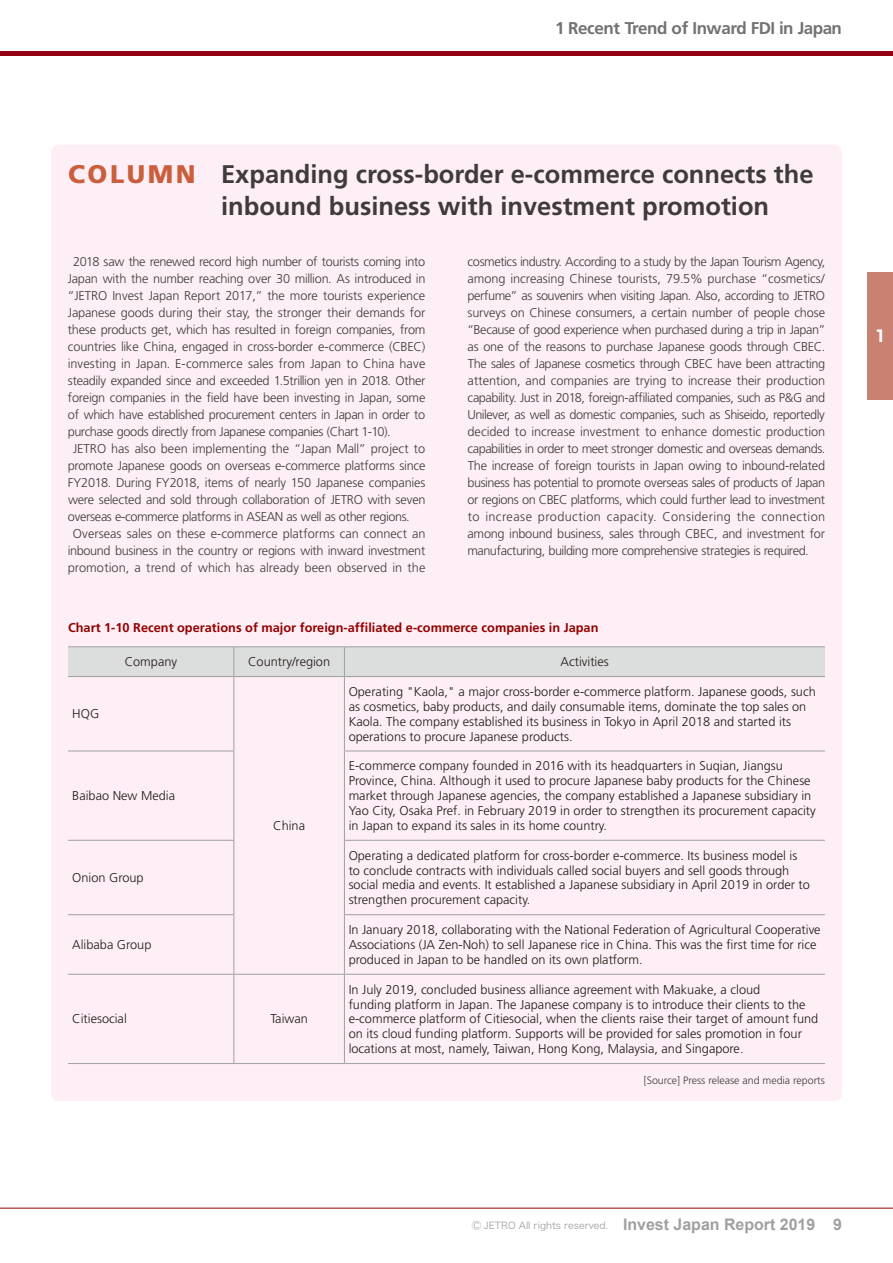
<style>
.page{position:relative;width:893px;height:1263px;background:#fff}
.page>*{position:absolute;margin:0;border:0;box-sizing:border-box;transform-origin:0 0}
.t1{font:700 25.5px/32px "Frutiger";color:#3f3b3a}
.t2{font:700 16.95px "Frutiger";letter-spacing:-.03em;color:#727272}
.t3{font:700 15.9px "Arial";color:#a0a0a1}
.t4{font:700 15.9px "Shin Go Pro";color:#fff}
.t5{font:300 12.75px/17px "Frutiger";letter-spacing:-.02em;color:#3f3b3a;text-align:justify}
.t6{font:300 12.75px/14.9px "Frutiger";color:#231916}
.t7{font:300 12.75px "Frutiger";color:#3f3b3a}
.t8{font:700 12.75px "Frutiger";color:#920000}
.t9{font:300 12.75px "Frutiger";letter-spacing:.005em;color:#3f3b3a}
.t10{font:300 10.65px "Frutiger";color:#3f3b3a}
.t11{font:9.6px "Hiragino Sans W3";color:#a0a0a1}
.s1{font-weight:900;color:#cb5e3c}
</style>
<div class="page">
<div style="left:867px;top:272px;width:26px;height:128px;background:#c98171"></div>
<div style="left:51px;top:145px;width:791px;height:956px;background:#fdeff5;border-radius:9px"></div>
<hr style="left:68px;top:646px;width:166px;height:1px;background:#a0a0a1">
<hr style="left:234px;top:646px;width:110px;height:1px;background:#a0a0a1">
<hr style="left:344px;top:646px;width:481px;height:1px;background:#a0a0a1">
<hr style="left:68px;top:676px;width:166px;height:1px;background:#a0a0a1">
<hr style="left:234px;top:676px;width:110px;height:1px;background:#a0a0a1">
<hr style="left:344px;top:676px;width:481px;height:1px;background:#a0a0a1">
<hr style="left:68px;top:750px;width:166px;height:1px;background:#a0a0a1">
<hr style="left:344px;top:750px;width:481px;height:1px;background:#a0a0a1">
<hr style="left:68px;top:840px;width:166px;height:1px;background:#a0a0a1">
<hr style="left:344px;top:840px;width:481px;height:1px;background:#a0a0a1">
<hr style="left:68px;top:914px;width:166px;height:1px;background:#a0a0a1">
<hr style="left:344px;top:914px;width:481px;height:1px;background:#a0a0a1">
<hr style="left:68px;top:974px;width:166px;height:1px;background:#a0a0a1">
<hr style="left:234px;top:974px;width:110px;height:1px;background:#a0a0a1">
<hr style="left:344px;top:974px;width:481px;height:1px;background:#a0a0a1">
<hr style="left:68px;top:1063px;width:166px;height:1px;background:#a0a0a1">
<hr style="left:234px;top:1063px;width:110px;height:1px;background:#a0a0a1">
<hr style="left:344px;top:1063px;width:481px;height:1px;background:#a0a0a1">
<div style="left:68px;top:647px;width:757px;height:29px;background:#dcdddd"></div>
<hr style="left:233px;top:677px;width:1px;height:73px;background:#a0a0a1">
<hr style="left:344px;top:677px;width:1px;height:73px;background:#a0a0a1">
<hr style="left:233px;top:751px;width:1px;height:89px;background:#a0a0a1">
<hr style="left:344px;top:751px;width:1px;height:89px;background:#a0a0a1">
<hr style="left:233px;top:841px;width:1px;height:73px;background:#a0a0a1">
<hr style="left:344px;top:841px;width:1px;height:73px;background:#a0a0a1">
<hr style="left:233px;top:915px;width:1px;height:59px;background:#a0a0a1">
<hr style="left:344px;top:915px;width:1px;height:59px;background:#a0a0a1">
<hr style="left:233px;top:975px;width:1px;height:88px;background:#a0a0a1">
<hr style="left:344px;top:975px;width:1px;height:88px;background:#a0a0a1">
<hr style="left:0;top:1208px;width:893px;height:1px;background:#920000">
<hr style="left:0;top:51px;width:893px;height:4px;background:#910012">
<h2 class="t2" style="left:555px;top:18px;width:288px">1 Recent Trend of Inward FDI in Japan</h2>
<h1 class="t1" style="left:221px;top:158px;width:594px;text-indent:-153px"><span class="s1">COLUMN</span> Expanding cross-border e-commerce connects the inbound business with investment promotion</h1>
<p class="t5" style="left:73px;top:253px;width:354px">2018 saw the renewed record high number of tourists coming into</p>
<p class="t5" style="left:68px;top:270px;width:359px">Japan with the number reaching over 30 million. As introduced in</p>
<p class="t5" style="left:68px;top:287px;width:359px">“JETRO Invest Japan Report 2017,” the more tourists experience</p>
<p class="t5" style="left:68px;top:304px;width:359px">Japanese goods during their stay, the stronger their demands for</p>
<p class="t5" style="left:68px;top:321px;width:359px">these products get, which has resulted in foreign companies, from</p>
<p class="t5" style="left:68px;top:338px;width:359px">countries like China, engaged in cross-border e-commerce (CBEC)</p>
<p class="t7" style="left:68px;top:356px;width:359px">investing in Japan. E-commerce sales from Japan to China have</p>
<p class="t5" style="left:68px;top:372px;width:359px">steadily expanded since and exceeded 1.5trillion yen in 2018. Other</p>
<p class="t5" style="left:68px;top:389px;width:359px">foreign companies in the field have been investing in Japan, some</p>
<p class="t5" style="left:68px;top:406px;width:359px">of which have established procurement centers in Japan in order to</p>
<p class="t5" style="left:68px;top:423px;width:325px">purchase goods directly from Japanese companies (Chart 1-10).</p>
<p class="t5" style="left:73px;top:440px;width:354px">JETRO has also been implementing the “Japan Mall” project to</p>
<p class="t5" style="left:68px;top:457px;width:359px">promote Japanese goods on overseas e-commerce platforms since</p>
<p class="t5" style="left:68px;top:474px;width:359px">FY2018. During FY2018, items of nearly 150 Japanese companies</p>
<p class="t5" style="left:68px;top:491px;width:359px">were selected and sold through collaboration of JETRO with seven</p>
<p class="t5" style="left:68px;top:508px;width:343px">overseas e-commerce platforms in ASEAN as well as other regions.</p>
<p class="t7" style="left:73px;top:526px;width:354px">Overseas sales on these e-commerce platforms can connect an</p>
<p class="t5" style="left:68px;top:542px;width:359px">inbound business in the country or regions with inward investment</p>
<p class="t9" style="left:68px;top:560px;width:359px">promotion, a trend of which has already been observed in the</p>
<p class="t5" style="left:467px;top:253px;width:360px">cosmetics industry. According to a study by the Japan Tourism Agency, among increasing Chinese tourists, 79.5% purchase “cosmetics/ perfume” as souvenirs when visiting Japan. Also, according to JETRO surveys on Chinese consumers, a certain number of people chose “Because of good experience when purchased during a trip in Japan” as one of the reasons to purchase Japanese goods through CBEC.<br>The sales of Japanese cosmetics through CBEC have been attracting attention, and companies are trying to increase their production capability. Just in 2018, foreign-affiliated companies, such as P&amp;G and Unilever, as well as domestic companies, such as Shiseido, reportedly decided to increase investment to enhance domestic production capabilities in order to meet stronger domestic and overseas demands.<br>The increase of foreign tourists in Japan owing to inbound-related business has potential to promote overseas sales of products of Japan or regions on CBEC platforms, which could further lead to investment to increase production capacity. Considering the connection among inbound business, sales through CBEC, and investment for manufacturing, building more comprehensive strategies is required.</p>
<p class="t8" style="left:68px;top:620px;width:532px">Chart 1-10 Recent operations of major foreign-affiliated e-commerce companies in Japan</p>
<p class="t6" style="left:72px;top:706px;width:28px">HQG</p>
<p class="t6" style="left:125px;top:654px;width:54px">Company</p>
<p class="t6" style="left:248px;top:654px;width:83px">Country/region</p>
<p class="t6" style="left:561px;top:654px;width:50px">Activities</p>
<p class="t6" style="left:349px;top:684px;width:469px">Operating "Kaola," a major cross-border e-commerce platform. Japanese goods, such as cosmetics, baby products, and daily consumable items, dominate the top sales on Kaola. The company established its business in Tokyo in April 2018 and started its operations to procure Japanese products.</p>
<p class="t6" style="left:72px;top:788px;width:104px">Baibao New Media</p>
<p class="t6" style="left:72px;top:870px;width:73px">Onion Group</p>
<p class="t6" style="left:72px;top:937px;width:81px">Alibaba Group</p>
<p class="t6" style="left:273px;top:818px;width:33px">China</p>
<p class="t6" style="left:72px;top:1011px;width:56px">Citiesocial</p>
<p class="t6" style="left:270px;top:1011px;width:39px">Taiwan</p>
<p class="t6" style="left:349px;top:758px;width:469px">E-commerce company founded in 2016 with its headquarters in Suqian, Jiangsu Province, China. Although it used to procure Japanese baby products for the Chinese market through Japanese agencies, the company established a Japanese subsidiary in Yao City, Osaka Pref. in February 2019 in order to strengthen its procurement capacity in Japan to expand its sales in its home country.</p>
<p class="t6" style="left:349px;top:848px;width:463px">Operating a dedicated platform for cross-border e-commerce. Its business model is to conclude contracts with individuals called social buyers and sell goods through social media and events. It established a Japanese subsidiary in April 2019 in order to strengthen procurement capacity.</p>
<p class="t6" style="left:349px;top:922px;width:473px">In January 2018, collaborating with the National Federation of Agricultural Cooperative<br>Associations (JA Zen-Noh) to sell Japanese rice in China. This was the first time for rice produced in Japan to be handled on its own platform.</p>
<p class="t6" style="left:349px;top:982px;width:471px">In July 2019, concluded business alliance agreement with Makuake, a cloud<br>funding platform in Japan. The Japanese company is to introduce their clients to the e-commerce platform of Citiesocial, when the clients raise their target of amount fund on its cloud funding platform. Supports will be provided for sales promotion in four locations at most, namely, Taiwan, Hong Kong, Malaysia, and Singapore.</p>
<p class="t10" style="left:644px;top:1074px;width:183px">[Source] Press release and media reports</p>
<p class="t4" style="left:874px;top:323px;width:14px">1</p>
<p class="t11" style="left:472px;top:1217px;width:138px">Ⓒ JETRO All rights reserved.</p>
<p class="t3" style="left:623px;top:1214px;width:220px">Invest Japan Report 2019 9</p>
</div>
